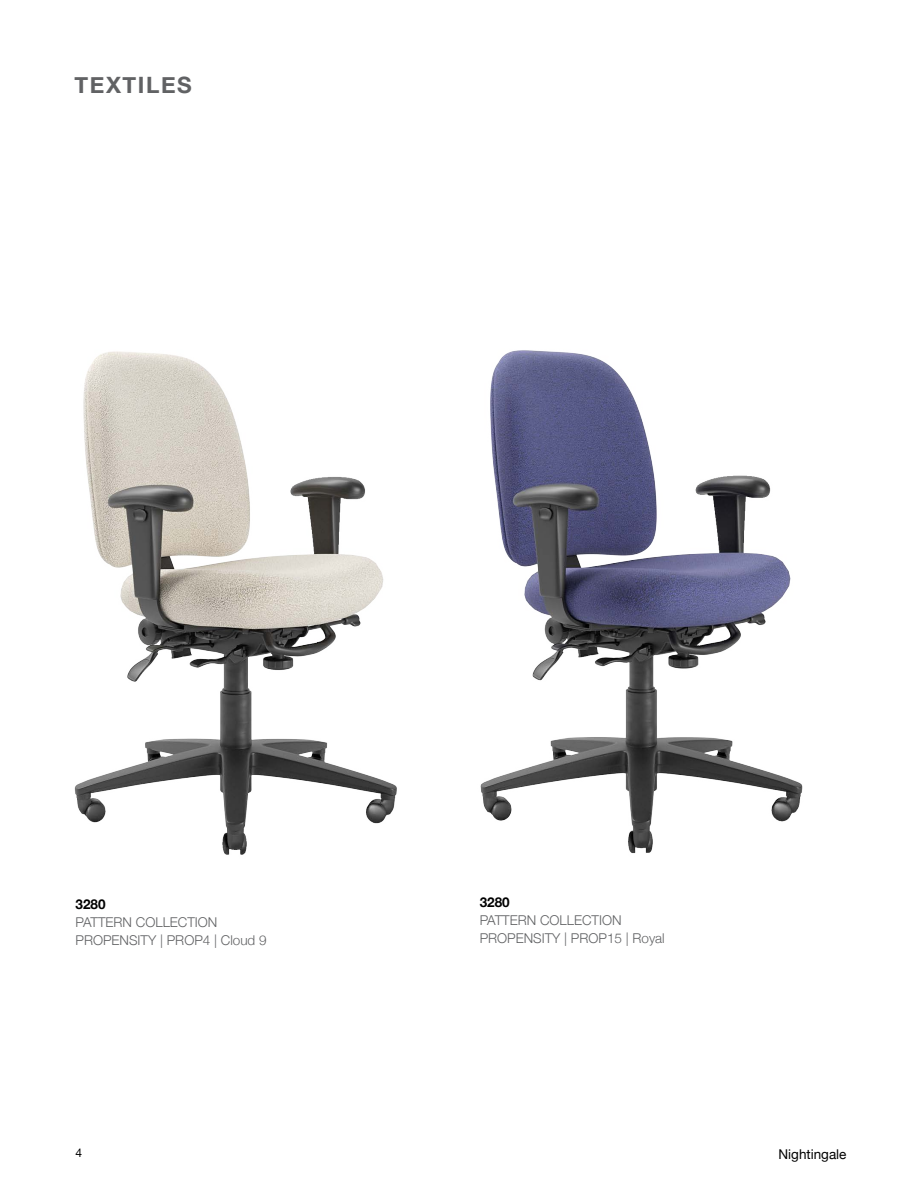
<style>
.page{position:relative;width:918px;height:1188px;background:#fff}
.page>*{position:absolute;margin:0;border:0;box-sizing:border-box;transform-origin:0 0}
.t1{font:700 22.5px "Helvetica Neue";letter-spacing:.07em;color:#616264}
.t2{font:300 13.5px/18px "Helvetica Neue";color:#616264}
.t3{font:13.5px "Helvetica Neue";color:#000}
.t4{font:700 13.5px "Helvetica Neue";color:#000}
.t5{font:12px "Helvetica Neue";color:#000}
</style>
<div class="page">
<img style="left:74px;top:351px;width:323px;height:504px">
<img style="left:480px;top:350px;width:323px;height:503px">
<h1 class="t1" style="left:75px;top:67px;width:119px">TEXTILES</h1>
<p class="t4" style="left:76px;top:893px;width:32px">3280</p>
<p class="t2" style="left:76px;top:912px;width:193px">PATTERN COLLECTION<br>PROPENSITY | PROP4 | Cloud 9</p>
<p class="t4" style="left:480px;top:892px;width:32px">3280</p>
<p class="t2" style="left:480px;top:911px;width:187px">PATTERN COLLECTION<br>PROPENSITY | PROP15 | Royal</p>
<p class="t5" style="left:76px;top:1144px;width:8px">4</p>
<p class="t3" style="left:779px;top:1144px;width:69px">Nightingale</p>
</div>
